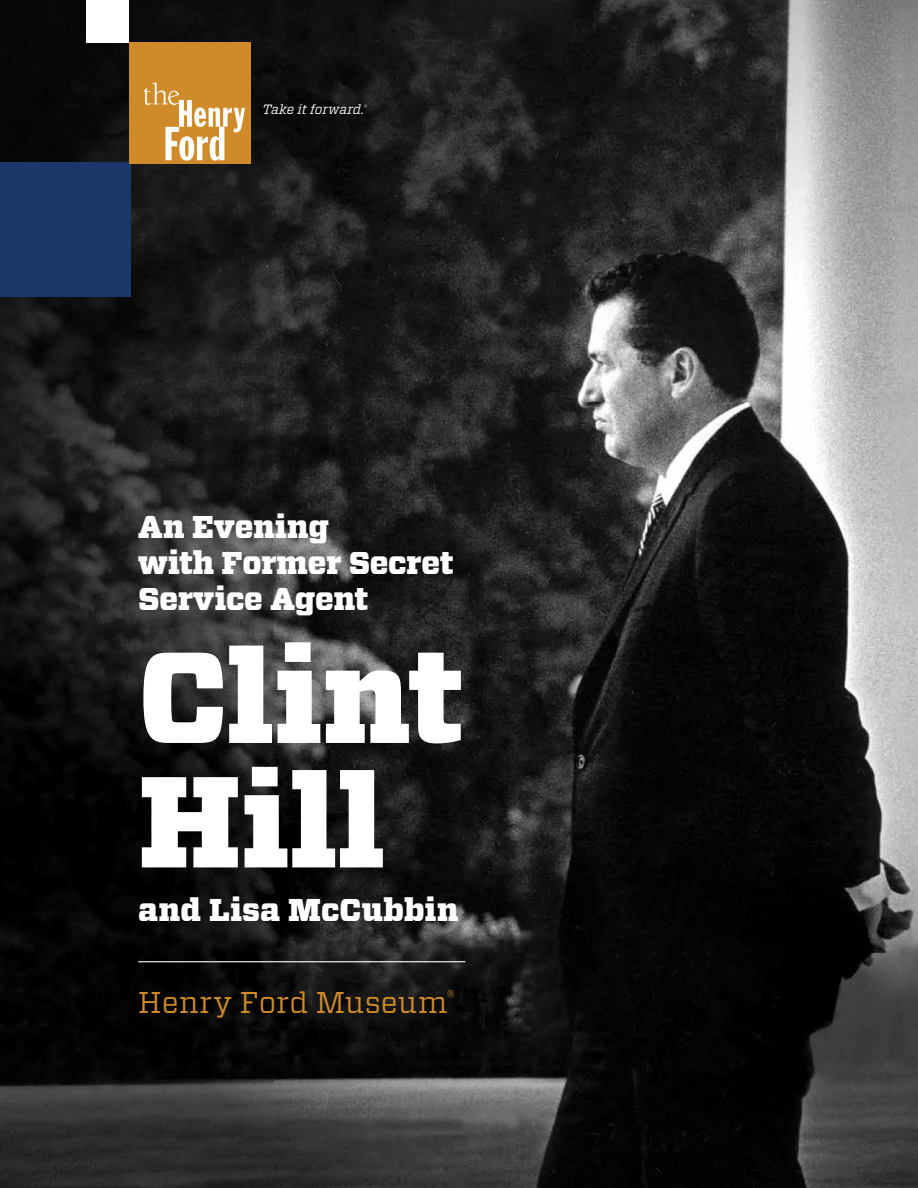
<style>
.page{position:relative;width:918px;height:1188px;background:#fff}
.page>*{position:absolute;margin:0;border:0;box-sizing:border-box;transform-origin:0 0}
.t1{font:900 129px/124.5px "Vitesse";letter-spacing:-.005em;color:#fff}
.t2{font:900 31.5px/36px "Vitesse";color:#fff}
.t3{font:30px "Vitesse";letter-spacing:.01em;color:#cf8b2a}
.t4{font:italic 13.5px "Vitesse";letter-spacing:-.005em;color:#fff}
</style>
<div class="page">
<img style="left:0;top:0;width:918px;height:1188px">
<div style="left:0;top:163px;width:131px;height:134px;background:#1b3668"></div>
<div style="left:86px;top:0;width:42px;height:42px;background:#fff"></div>
<div style="left:129px;top:42px;width:122px;height:121px;background:#cf8b2a"></div>
<svg style="left:144px;top:82px;width:101px;height:79px"></svg>
<svg style="left:255px;top:155px;width:7px;height:8px"></svg>
<hr style="left:138px;top:961px;width:327px;height:1px;background:#fff">
<p class="t4" style="left:262px;top:100px;width:106px">Take it forward.<sup>®</sup></p>
<p class="t2" style="left:138px;top:510px;width:317px">An Evening<br>with Former Secret<br>Service Agent</p>
<h1 class="t1" style="left:138px;top:638px;width:327px">Clint<br>Hill</h1>
<p class="t2" style="left:138px;top:893px;width:322px">and Lisa McCubbin</p>
<p class="t3" style="left:138px;top:982px;width:318px">Henry Ford Museum<sup>®</sup></p>
</div>
